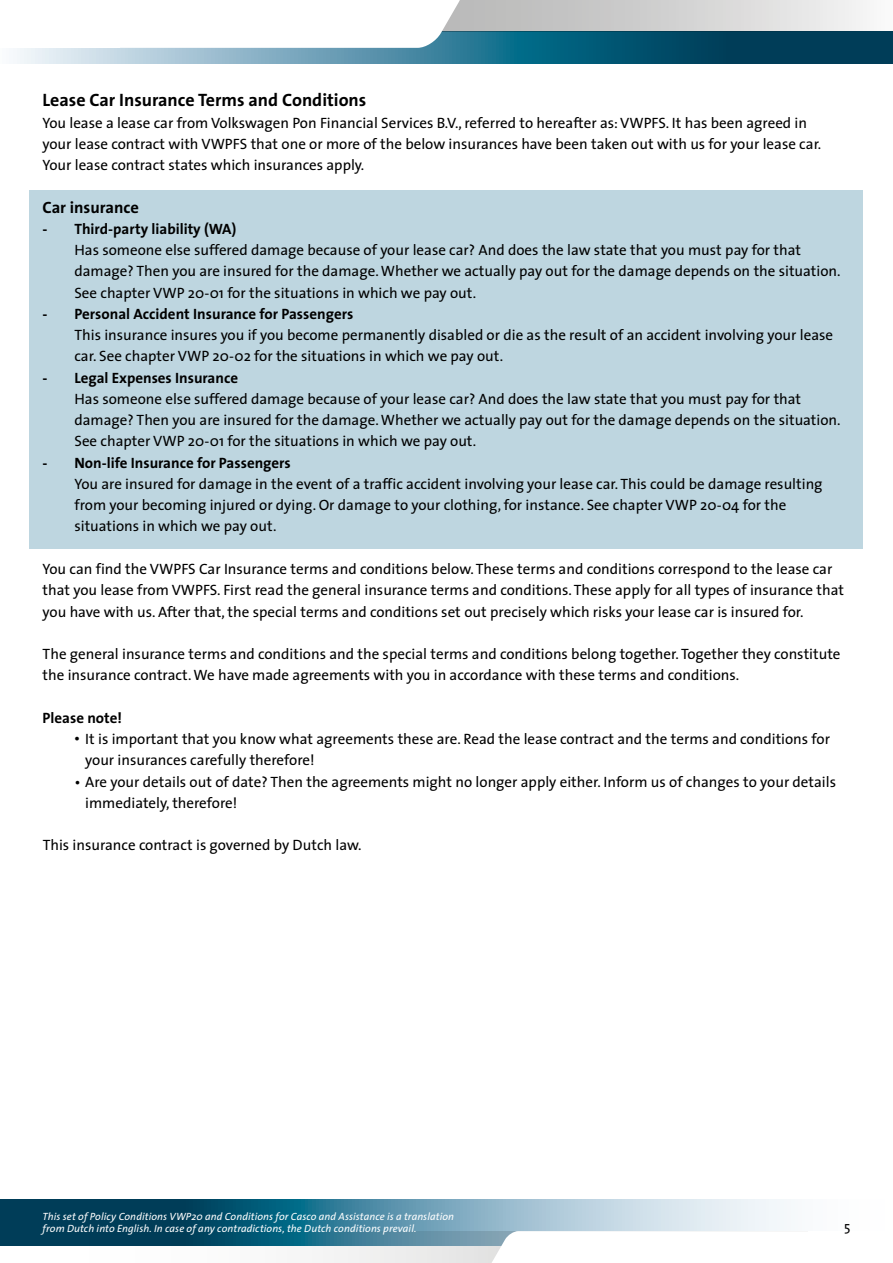
<style>
.page{position:relative;width:893px;height:1263px;background:#fff}
.page>*{position:absolute;margin:0;border:0;box-sizing:border-box;transform-origin:0 0}
.t1{font:700 18px "The Sans";color:#000}
.t2{font:700 16.5px "The Sans";color:#000}
.t3{font:15px/21.3px "The Sans";color:#000}
.t4{font:700 15px "The Sans";color:#000}
.t5{font:13.5px "The Sans";color:#000}
.t6{font:italic 10.5px/12px "The Sans";letter-spacing:.01em;color:#fff}
.s1{font-family:"Arial"}
</style>
<div class="page">
<div style="left:30px;top:190px;width:833px;height:359px;background:#bed6e0"></div>
<svg style="left:467px;top:0;width:426px;height:32px;background:#ced0d0"></svg>
<svg style="left:17px;top:32px;width:876px;height:32px;background:#33728b"></svg>
<svg style="left:120px;top:0;width:347px;height:48px"></svg>
<div style="left:0;top:0;width:120px;height:48px;background:#fff"></div>
<div style="left:323px;top:1246px;width:161px;height:17px;background:#ededed"></div>
<svg style="left:0;top:1199px;width:787px;height:47px;background:#52859b"></svg>
<svg style="left:484px;top:1231px;width:303px;height:32px"></svg>
<p class="t1" style="left:43px;top:85px;width:325px">Lease Car Insurance Terms and Conditions</p>
<p class="t3" style="left:43px;top:111px;width:780px">You lease a lease car from Volkswagen Pon Financial Services B.V., referred to hereafter as:VWPFS. It has been agreed in your lease contract with VWPFS that one or more of the below insurances have been taken out with us for your lease car.<br>Your lease contract states which insurances apply.</p>
<p class="t2" style="left:43px;top:193px;width:98px">Car insurance</p>
<p class="t4" style="left:43px;top:216px;width:195px">- Third-party liability (WA)</p>
<p class="t3" style="left:74px;top:239px;width:768px">Has someone else suffered damage because of your lease car? And does the law state that you must pay for that damage? Then you are insured for the damage.Whether we actually pay out for the damage depends on the situation.<br>See chapter VWP 20-01 for the situations in which we pay out.</p>
<p class="t4" style="left:43px;top:301px;width:312px">- Personal Accident Insurance for Passengers</p>
<p class="t3" style="left:74px;top:324px;width:760px">This insurance insures you if you become permanently disabled or die as the result of an accident involving your lease car. See chapter VWP 20-02 for the situations in which we pay out.</p>
<p class="t4" style="left:43px;top:365px;width:197px">- Legal Expenses Insurance</p>
<p class="t3" style="left:74px;top:388px;width:768px">Has someone else suffered damage because of your lease car? And does the law state that you must pay for that damage? Then you are insured for the damage.Whether we actually pay out for the damage depends on the situation.<br>See chapter VWP 20-01 for the situations in which we pay out.</p>
<p class="t4" style="left:43px;top:450px;width:250px">- Non-life Insurance for Passengers</p>
<p class="t3" style="left:74px;top:473px;width:750px">You are insured for damage in the event of a traffic accident involving your lease car. This could be damage resulting from your becoming injured or dying. Or damage to your clothing, for instance. See chapter VWP 20-04 for the situations in which we pay out.</p>
<p class="t3" style="left:43px;top:558px;width:803px">You can find the VWPFS Car Insurance terms and conditions below. These terms and conditions correspond to the lease car that you lease from VWPFS. First read the general insurance terms and conditions. These apply for all types of insurance that you have with us. After that, the special terms and conditions set out precisely which risks your lease car is insured for.</p>
<p class="t3" style="left:43px;top:643px;width:799px">The general insurance terms and conditions and the special terms and conditions belong together. Together they constitute the insurance contract.We have made agreements with you in accordance with these terms and conditions.</p>
<p class="t4" style="left:43px;top:705px;width:81px">Please note!</p>
<p class="t3" style="left:85px;top:728px;width:746px;text-indent:-11px"><span class="s1">•</span> It is important that you know what agreements these are. Read the lease contract and the terms and conditions for your insurances carefully therefore!</p>
<p class="t3" style="left:85px;top:770px;width:752px;text-indent:-11px">• Are your details out of date? Then the agreements might no longer apply either. Inform us of changes to your details immediately, therefore!</p>
<p class="t3" style="left:43px;top:834px;width:320px">This insurance contract is governed by Dutch law.</p>
<p class="t6" style="left:43px;top:1210px;width:413px">This set of Policy Conditions VWP20 and Conditions for Casco and Assistance is a translation from Dutch into English. In case of any contradictions, the Dutch conditions prevail.</p>
<p class="t5" style="left:844px;top:1215px;width:8px">5</p>
</div>
